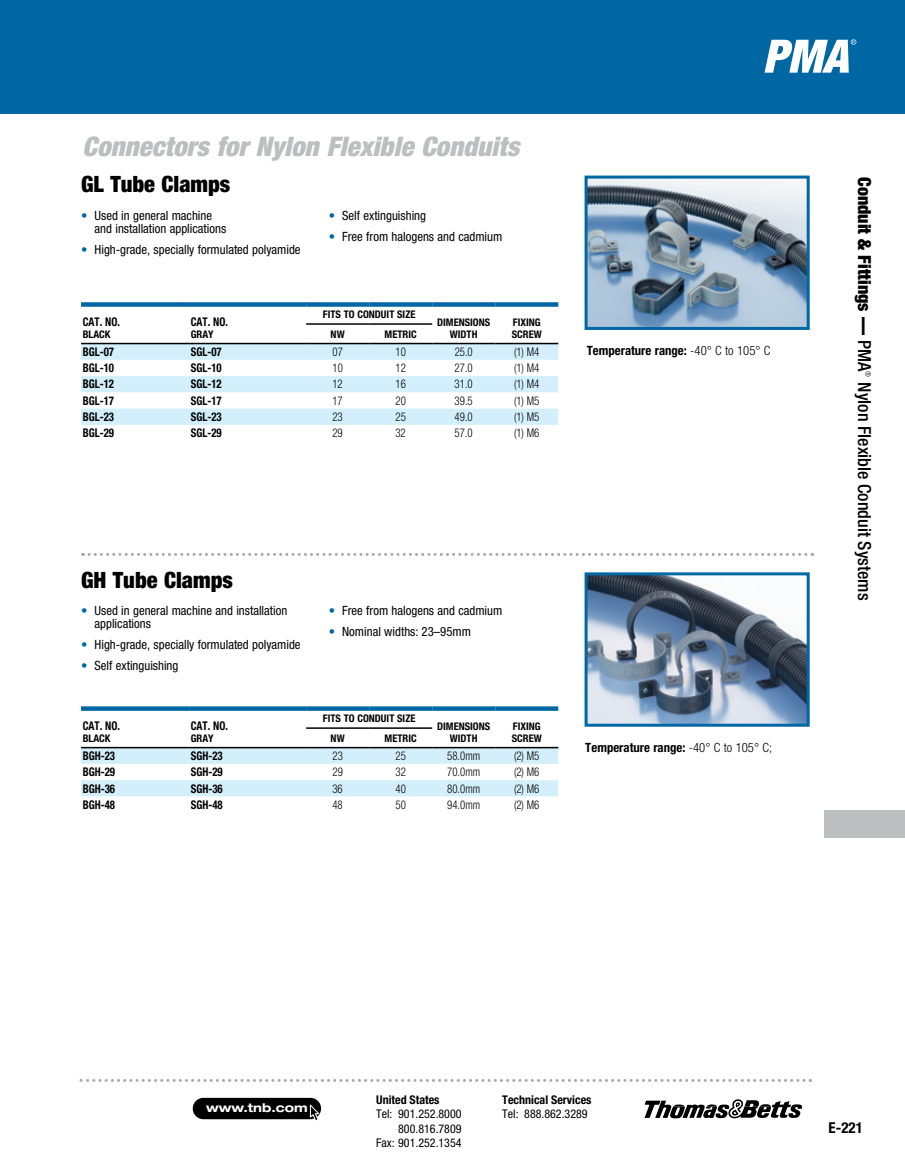
<style>
.page{position:relative;width:905px;height:1175px;background:#fff}
.page>*{position:absolute;margin:0;border:0;box-sizing:border-box;transform-origin:0 0}
.t1{font:italic 900 condensed 27px "Helvetica Neue LT Std";color:#bcbec0}
.t2{font:900 condensed 22.5px "Helvetica Neue LT Std";color:#000}
.t3{font:500 condensed 18px "Helvetica Neue LT Std";color:#000}
.t4{font:900 condensed 18px "Helvetica Neue LT Std";color:#000}
.t5{font:700 condensed 15px "Helvetica Neue LT Std";color:#000}
.t6{font:condensed 12.75px/12.8px "Helvetica Neue LT Std";color:#000}
.t7{font:700 condensed 12.75px "Helvetica Neue LT Std";color:#000}
.t8{font:700 condensed 12px "Helvetica Neue LT Std";color:#000;scale:.9 1}
.t9{font:300 condensed 12px "Helvetica Neue LT Std";color:#000;scale:.9 1}
.t10{font:condensed 12px/14.4px "Helvetica Neue LT Std";color:#000;text-align:right}
.t11{font:700 condensed 12px "Helvetica Neue LT Std";color:#000}
.t12{font:700 expanded 12px "Helvetica Neue";color:#fff}
.t13{font:700 condensed 10.5px/12px "Helvetica Neue LT Std";color:#000;text-align:center}
.t14{font:300 condensed 7.5px "Helvetica Neue LT Std";color:#000}
.s1{color:#0067a5}
.s2{font-weight:300}
.s3{font-weight:500}
</style>
<div class="page">
<div style="left:0;top:0;width:904px;height:114px;background:#0067a5"></div>
<svg style="left:80px;top:1079px;width:732px;height:3px"></svg>
<svg style="left:644px;top:1099px;width:158px;height:19px"></svg>
<div style="left:193px;top:1097px;width:128px;height:22px;background:#000;border-radius:11px"></div>
<svg style="left:309px;top:1103px;width:11px;height:17px"></svg>
<div style="left:824px;top:810px;width:80px;height:27px;background:#bcbec0"></div>
<svg style="left:764px;top:39px;width:92px;height:34px"></svg>
<svg style="left:588px;top:180px;width:217px;height:146px;background:#8ca1b4"></svg>
<div style="left:584px;top:176px;width:225px;height:154px;border:3px solid #0067a5"></div>
<svg style="left:588px;top:576px;width:217px;height:146px;background:#8291a4"></svg>
<div style="left:584px;top:572px;width:225px;height:154px;border:3px solid #0067a5"></div>
<svg style="left:81px;top:344px;width:477px;height:81px"></svg>
<hr style="left:81px;top:343px;width:108px;height:1px;background:#000">
<hr style="left:189px;top:343px;width:117px;height:1px;background:#000">
<hr style="left:306px;top:343px;width:63px;height:1px;background:#000">
<hr style="left:369px;top:343px;width:63px;height:1px;background:#000">
<div style="left:81px;top:302px;width:108px;height:5px;background:#0067a5"></div>
<div style="left:189px;top:302px;width:117px;height:5px;background:#0067a5"></div>
<div style="left:306px;top:302px;width:63px;height:5px;background:#0067a5"></div>
<div style="left:369px;top:302px;width:63px;height:5px;background:#0067a5"></div>
<div style="left:432px;top:302px;width:63px;height:5px;background:#0067a5"></div>
<hr style="left:432px;top:343px;width:63px;height:1px;background:#000">
<div style="left:495px;top:302px;width:63px;height:5px;background:#0067a5"></div>
<hr style="left:495px;top:343px;width:63px;height:1px;background:#000">
<hr style="left:306px;top:323px;width:63px;height:2px;background:#000">
<hr style="left:369px;top:323px;width:63px;height:2px;background:#000">
<svg style="left:81px;top:748px;width:477px;height:48px"></svg>
<hr style="left:81px;top:747px;width:108px;height:1px;background:#000">
<hr style="left:189px;top:747px;width:117px;height:1px;background:#000">
<hr style="left:306px;top:747px;width:63px;height:1px;background:#000">
<hr style="left:369px;top:747px;width:63px;height:1px;background:#000">
<div style="left:81px;top:706px;width:108px;height:5px;background:#0067a5"></div>
<div style="left:189px;top:706px;width:117px;height:5px;background:#0067a5"></div>
<div style="left:306px;top:706px;width:63px;height:5px;background:#0067a5"></div>
<div style="left:369px;top:706px;width:63px;height:5px;background:#0067a5"></div>
<div style="left:432px;top:706px;width:63px;height:5px;background:#0067a5"></div>
<hr style="left:432px;top:747px;width:63px;height:1px;background:#000">
<div style="left:495px;top:706px;width:63px;height:5px;background:#0067a5"></div>
<hr style="left:495px;top:747px;width:63px;height:1px;background:#000">
<hr style="left:306px;top:727px;width:63px;height:2px;background:#000">
<hr style="left:369px;top:727px;width:63px;height:2px;background:#000">
<svg style="left:82px;top:553px;width:723px;height:3px"></svg>
<h1 class="t1" style="left:82px;top:130px;width:438px">Connectors for Nylon Flexible Conduits</h1>
<h2 class="t2" style="left:81px;top:170px;width:151px">GL Tube Clamps</h2>
<p class="t6" style="left:95px;top:209px;width:133px;text-indent:-14px"><span class="s1">•</span> Used in general machine and installation applications</p>
<p class="t6" style="left:81px;top:243px;width:221px"><span class="s1">•</span> High-grade, specially formulated polyamide</p>
<p class="t6" style="left:329px;top:209px;width:99px"><span class="s1">•</span> Self extinguishing</p>
<p class="t6" style="left:329px;top:230px;width:175px"><span class="s1">•</span> Free from halogens and cadmium</p>
<p class="t8" style="left:83px;top:314px;width:43px">CAT. NO.</p>
<p class="t13" style="left:83px;top:328px;width:29px">BLACK</p>
<p class="t8" style="left:191px;top:314px;width:43px">CAT. NO.</p>
<p class="t13" style="left:191px;top:328px;width:24px">GRAY</p>
<p class="t13" style="left:323px;top:308px;width:94px">FITS TO CONDUIT SIZE</p>
<p class="t13" style="left:437px;top:316px;width:55px">DIMENSIONS<br>WIDTH</p>
<p class="t13" style="left:513px;top:316px;width:29px">FIXING</p>
<p class="t13" style="left:330px;top:328px;width:16px">NW</p>
<p class="t13" style="left:384px;top:328px;width:34px">METRIC</p>
<p class="t13" style="left:512px;top:328px;width:31px">SCREW</p>
<p class="t8" style="left:83px;top:344px;width:36px">BGL-07</p>
<p class="t8" style="left:191px;top:344px;width:36px">SGL-07</p>
<p class="t9" style="left:332px;top:345px;width:13px">07</p>
<p class="t9" style="left:395px;top:345px;width:13px">10</p>
<p class="t9" style="left:454px;top:345px;width:22px">25.0</p>
<p class="t9" style="left:514px;top:345px;width:30px">(1) M4</p>
<p class="t8" style="left:83px;top:361px;width:36px">BGL-10</p>
<p class="t8" style="left:191px;top:361px;width:36px">SGL-10</p>
<p class="t9" style="left:332px;top:361px;width:13px">10</p>
<p class="t9" style="left:395px;top:361px;width:13px">12</p>
<p class="t9" style="left:454px;top:361px;width:22px">27.0</p>
<p class="t9" style="left:514px;top:361px;width:30px">(1) M4</p>
<p class="t8" style="left:83px;top:377px;width:36px">BGL-12</p>
<p class="t8" style="left:191px;top:377px;width:36px">SGL-12</p>
<p class="t9" style="left:332px;top:377px;width:13px">12</p>
<p class="t9" style="left:395px;top:377px;width:13px">16</p>
<p class="t9" style="left:454px;top:377px;width:22px">31.0</p>
<p class="t9" style="left:514px;top:377px;width:30px">(1) M4</p>
<p class="t8" style="left:83px;top:393px;width:36px">BGL-17</p>
<p class="t8" style="left:191px;top:393px;width:36px">SGL-17</p>
<p class="t9" style="left:332px;top:393px;width:13px">17</p>
<p class="t9" style="left:395px;top:393px;width:13px">20</p>
<p class="t9" style="left:454px;top:393px;width:22px">39.5</p>
<p class="t9" style="left:514px;top:393px;width:30px">(1) M5</p>
<p class="t8" style="left:83px;top:409px;width:36px">BGL-23</p>
<p class="t8" style="left:191px;top:409px;width:36px">SGL-23</p>
<p class="t9" style="left:332px;top:410px;width:13px">23</p>
<p class="t9" style="left:395px;top:410px;width:13px">25</p>
<p class="t9" style="left:454px;top:410px;width:22px">49.0</p>
<p class="t9" style="left:514px;top:410px;width:30px">(1) M5</p>
<p class="t8" style="left:83px;top:426px;width:36px">BGL-29</p>
<p class="t8" style="left:191px;top:426px;width:36px">SGL-29</p>
<p class="t9" style="left:332px;top:426px;width:13px">29</p>
<p class="t9" style="left:395px;top:426px;width:13px">32</p>
<p class="t9" style="left:454px;top:426px;width:22px">57.0</p>
<p class="t9" style="left:514px;top:426px;width:30px">(1) M6</p>
<p class="t7" style="left:586px;top:342px;width:185px">Temperature range: <span class="s2">-40° C to 105° C</span></p>
<h2 class="t2" style="left:81px;top:566px;width:153px">GH Tube Clamps</h2>
<p class="t6" style="left:95px;top:604px;width:194px;text-indent:-14px"><span class="s1">•</span> Used in general machine and installation applications</p>
<p class="t6" style="left:81px;top:638px;width:221px"><span class="s1">•</span> High-grade, specially formulated polyamide</p>
<p class="t6" style="left:81px;top:659px;width:99px"><span class="s1">•</span> Self extinguishing</p>
<p class="t6" style="left:329px;top:604px;width:175px"><span class="s1">•</span> Free from halogens and cadmium</p>
<p class="t6" style="left:329px;top:625px;width:144px"><span class="s1">•</span> Nominal widths: 23–95mm</p>
<p class="t8" style="left:83px;top:718px;width:43px">CAT. NO.</p>
<p class="t13" style="left:83px;top:731px;width:29px">BLACK</p>
<p class="t8" style="left:191px;top:718px;width:43px">CAT. NO.</p>
<p class="t13" style="left:191px;top:731px;width:24px">GRAY</p>
<p class="t13" style="left:323px;top:712px;width:94px">FITS TO CONDUIT SIZE</p>
<p class="t13" style="left:437px;top:719px;width:55px">DIMENSIONS<br>WIDTH</p>
<p class="t13" style="left:513px;top:719px;width:29px">FIXING</p>
<p class="t13" style="left:330px;top:731px;width:16px">NW</p>
<p class="t13" style="left:384px;top:731px;width:34px">METRIC</p>
<p class="t13" style="left:512px;top:731px;width:31px">SCREW</p>
<p class="t8" style="left:83px;top:748px;width:37px">BGH-23</p>
<p class="t8" style="left:191px;top:748px;width:37px">SGH-23</p>
<p class="t9" style="left:332px;top:749px;width:13px">23</p>
<p class="t9" style="left:395px;top:749px;width:13px">25</p>
<p class="t9" style="left:447px;top:749px;width:38px">58.0mm</p>
<p class="t9" style="left:514px;top:749px;width:30px">(2) M5</p>
<p class="t8" style="left:83px;top:764px;width:37px">BGH-29</p>
<p class="t8" style="left:191px;top:764px;width:37px">SGH-29</p>
<p class="t9" style="left:332px;top:765px;width:13px">29</p>
<p class="t9" style="left:395px;top:765px;width:13px">32</p>
<p class="t9" style="left:447px;top:765px;width:38px">70.0mm</p>
<p class="t9" style="left:514px;top:765px;width:30px">(2) M6</p>
<p class="t8" style="left:83px;top:781px;width:37px">BGH-36</p>
<p class="t8" style="left:191px;top:781px;width:37px">SGH-36</p>
<p class="t9" style="left:332px;top:781px;width:13px">36</p>
<p class="t9" style="left:395px;top:781px;width:13px">40</p>
<p class="t9" style="left:447px;top:781px;width:38px">80.0mm</p>
<p class="t9" style="left:514px;top:781px;width:30px">(2) M6</p>
<p class="t8" style="left:83px;top:797px;width:37px">BGH-48</p>
<p class="t8" style="left:191px;top:797px;width:37px">SGH-48</p>
<p class="t9" style="left:332px;top:797px;width:13px">48</p>
<p class="t9" style="left:395px;top:797px;width:13px">50</p>
<p class="t9" style="left:447px;top:797px;width:38px">94.0mm</p>
<p class="t9" style="left:514px;top:797px;width:30px">(2) M6</p>
<p class="t7" style="left:585px;top:740px;width:188px">Temperature range: <span class="s2">-40° C to 105° C;</span></p>
<h3 class="t4" style="left:875px;top:177px;width:196px;rotate:90deg">Conduit &amp; Fittings — <span class="s3">PMA</span></h3>
<p class="t14" style="left:872px;top:371px;width:7px;rotate:90deg">®</p>
<h3 class="t3" style="left:875px;top:382px;width:220px;rotate:90deg">Nylon Flexible Conduit Systems</h3>
<p class="t12" style="left:206px;top:1100px;width:103px">www.tnb.com</p>
<p class="t11" style="left:376px;top:1092px;width:65px">United States</p>
<p class="t10" style="left:376px;top:1106px;width:87px">Tel: 901.252.8000<br>800.816.7809<br>Fax: 901.252.1354</p>
<p class="t11" style="left:502px;top:1092px;width:91px">Technical Services</p>
<p class="t10" style="left:502px;top:1106px;width:87px">Tel: 888.862.3289</p>
<p class="t5" style="left:828px;top:1118px;width:36px">E-221</p>
</div>
